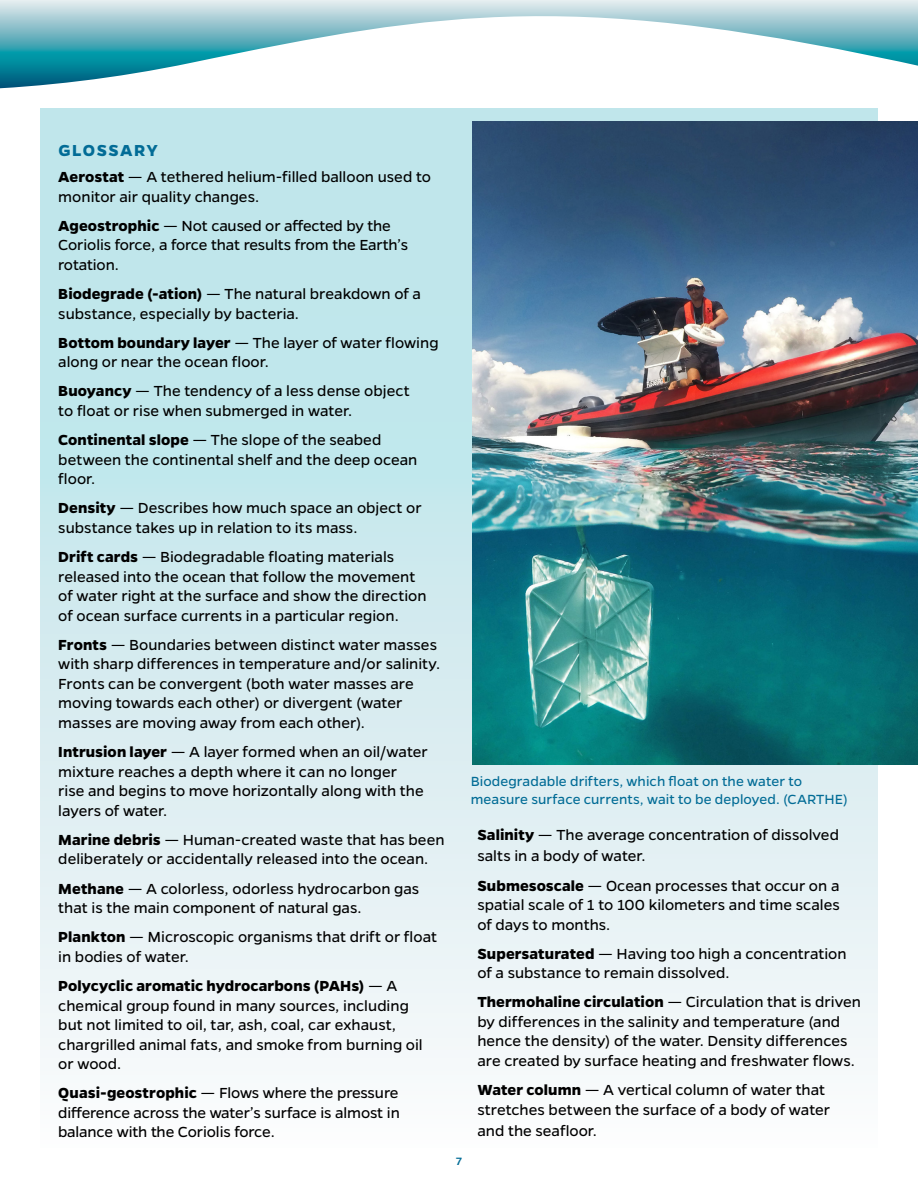
<style>
.page{position:relative;width:918px;height:1188px;background:#fff}
.page>*{position:absolute;margin:0;border:0;box-sizing:border-box;transform-origin:0 0}
.t1{font:700 18px "Gentona";letter-spacing:.075em;color:#026c96}
.t2{font:16.5px/19.5px "Gentona";color:#000}
.t3{font:15px/18px "Gentona";letter-spacing:.005em;color:#026c96}
.t4{font:500 12px "Gentona";color:#026c96}
.s1{font-weight:700}
</style>
<div class="page">
<svg style="left:0;top:0;width:918px;height:89px"></svg>
<div style="left:40px;top:108px;width:838px;height:1040px;background:linear-gradient(to bottom,#b3e1e7,#f6f8f9)"></div>
<img style="left:473px;top:121px;width:445px;height:643px">
<p class="t1" style="left:58px;top:140px;width:101px">GLOSSARY</p>
<p class="t2" style="left:58px;top:167px;width:374px"><span class="s1">Aerostat</span> — A tethered helium-filled balloon used to monitor air quality changes.</p>
<p class="t2" style="left:58px;top:216px;width:351px"><span class="s1">Ageostrophic</span> — Not caused or affected by the<br>Coriolis force, a force that results from the Earth’s rotation.</p>
<p class="t2" style="left:58px;top:284px;width:364px"><span class="s1">Biodegrade (-ation)</span> — The natural breakdown of a substance, especially by bacteria.</p>
<p class="t2" style="left:58px;top:333px;width:382px"><span class="s1">Bottom boundary layer</span> — The layer of water flowing along or near the ocean floor.</p>
<p class="t2" style="left:58px;top:381px;width:353px"><span class="s1">Buoyancy</span> — The tendency of a less dense object to float or rise when submerged in water.</p>
<p class="t2" style="left:58px;top:430px;width:361px"><span class="s1">Continental slope</span> — The slope of the seabed between the continental shelf and the deep ocean floor.</p>
<p class="t2" style="left:58px;top:498px;width:365px"><span class="s1">Density</span> — Describes how much space an object or substance takes up in relation to its mass.</p>
<p class="t2" style="left:58px;top:547px;width:370px"><span class="s1">Drift cards</span> — Biodegradable floating materials released into the ocean that follow the movement of water right at the surface and show the direction of ocean surface currents in a particular region.</p>
<p class="t2" style="left:58px;top:635px;width:383px"><span class="s1">Fronts</span> — Boundaries between distinct water masses with sharp differences in temperature and/or salinity.<br>Fronts can be convergent (both water masses are moving towards each other) or divergent (water masses are moving away from each other).</p>
<p class="t2" style="left:58px;top:742px;width:371px"><span class="s1">Intrusion layer</span> — A layer formed when an oil/water mixture reaches a depth where it can no longer<br>rise and begins to move horizontally along with the layers of water.</p>
<p class="t2" style="left:58px;top:830px;width:388px"><span class="s1">Marine debris</span> — Human-created waste that has been deliberately or accidentally released into the ocean.</p>
<p class="t2" style="left:58px;top:879px;width:362px"><span class="s1">Methane</span> — A colorless, odorless hydrocarbon gas that is the main component of natural gas.</p>
<p class="t2" style="left:58px;top:927px;width:380px"><span class="s1">Plankton</span> — Microscopic organisms that drift or float in bodies of water.</p>
<p class="t2" style="left:58px;top:976px;width:366px"><span class="s1">Polycyclic aromatic hydrocarbons (PAHs)</span> — A chemical group found in many sources, including but not limited to oil, tar, ash, coal, car exhaust, chargrilled animal fats, and smoke from burning oil or wood.</p>
<p class="t2" style="left:58px;top:1083px;width:343px;text-align:justify"><span class="s1">Quasi-geostrophic</span> — Flows where the pressure difference across the water’s surface is almost in balance with the Coriolis force.</p>
<p class="t4" style="left:456px;top:1155px;width:7px">7</p>
<p class="t3" style="left:471px;top:772px;width:379px">Biodegradable drifters, which float on the water to measure surface currents, wait to be deployed. (CARTHE)</p>
<p class="t2" style="left:477px;top:825px;width:363px;line-height:21px"><span class="s1">Salinity</span> — The average concentration of dissolved salts in a body of water.</p>
<p class="t2" style="left:477px;top:876px;width:364px;text-align:justify"><span class="s1">Submesoscale</span> — Ocean processes that occur on a spatial scale of 1 to 100 kilometers and time scales of days to months.</p>
<p class="t2" style="left:477px;top:944px;width:371px"><span class="s1">Supersaturated</span> — Having too high a concentration of a substance to remain dissolved.</p>
<p class="t2" style="left:477px;top:992px;width:385px"><span class="s1">Thermohaline circulation</span> — Circulation that is driven by differences in the salinity and temperature (and hence the density) of the water. Density differences are created by surface heating and freshwater flows.</p>
<p class="t2" style="left:477px;top:1080px;width:354px"><span class="s1">Water column</span> — A vertical column of water that stretches between the surface of a body of water</p>
<p class="t2" style="left:477px;top:1121px;width:121px">and the seafloor.</p>
</div>
